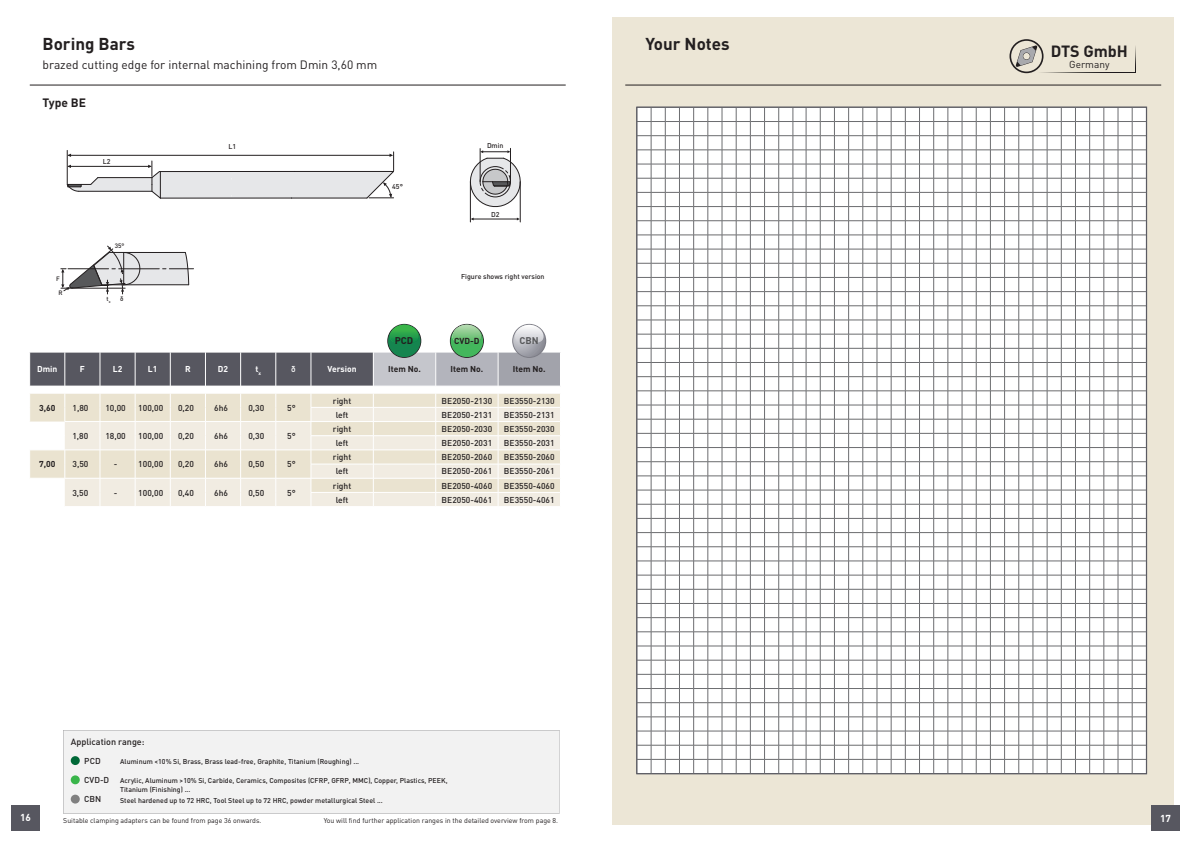
<style>
.page{position:relative;width:1191px;height:842px;background:#fff}
.page>*{position:absolute;margin:0;border:0;box-sizing:border-box;transform-origin:0 0}
.t1{font:700 17px "DIN Pro";color:#231f20}
.t2{font:700 16.1px "DIN Pro";color:#231f20}
.t3{font:12px "DIN Pro";color:#231f20}
.t4{font:700 12px "DIN Pro";color:#231f20}
.t5{font:10px "DIN Pro";color:#231f20}
.t6{font:700 10px "DIN Pro";color:#fff}
.t7{font:700 9.7px "DIN Pro";color:#231f20}
.t8{font:700 9.6px "DIN Pro";color:#57585a}
.t9{font:500 9px "DIN Pro";color:#231f20}
.t10{font:700 8.6px "DIN Pro";color:#231f20}
.t11{font:500 8.5px "DIN Pro";color:#231f20}
.t12{font:700 8.5px "DIN Pro";color:#231f20}
.t13{font:700 8.5px "DIN Pro";color:#fff}
.t14{font:500 8.5px "DIN Pro";color:#fff}
.t15{font:500 7px/8.4px "DIN Pro";color:#231f20}
.t16{font:7px "DIN Pro";color:#231f20}
.t17{font:500 6.3px "DIN Pro";color:#231f20}
</style>
<div class="page">
<div style="left:612px;top:17px;width:562px;height:808px;background:#ece6d6"></div>
<div style="left:1151px;top:805px;width:28px;height:26px;background:#575760"></div>
<div style="left:11px;top:805px;width:29px;height:26px;background:#575760"></div>
<svg style="left:1043px;top:72px;width:92px;height:1px"></svg>
<svg style="left:1135px;top:46px;width:1px;height:27px"></svg>
<svg style="left:1009px;top:39px;width:34px;height:34px"></svg>
<hr style="left:625px;top:85px;width:536px;height:1px;background:#231f20">
<hr style="left:30px;top:85px;width:536px;height:1px;background:#231f20">
<svg style="left:29px;top:352px;width:532px;height:154px;background:#d7d3cb"></svg>
<hr style="left:29px;top:478px;width:36px;height:1px;background:#fff">
<svg style="left:638px;top:107px;width:509px;height:667px;background:#eaeaeb"></svg>
<svg style="left:61px;top:246px;width:133px;height:48px"></svg>
<hr style="left:480px;top:149px;width:1px;height:33px;background:#231f20">
<hr style="left:510px;top:148px;width:1px;height:33px;background:#231f20">
<hr style="left:470px;top:182px;width:1px;height:40px;background:#231f20">
<hr style="left:520px;top:182px;width:1px;height:40px;background:#231f20">
<hr style="left:472px;top:219px;width:45px;height:1px;background:#231f20">
<svg style="left:470px;top:150px;width:50px;height:57px"></svg>
<div style="left:63px;top:730px;width:496px;height:84px;background:#f2f2f2"></div>
<div style="left:71px;top:756px;width:9px;height:9px;background:#006837;border-radius:50%"></div>
<div style="left:71px;top:775px;width:9px;height:9px;background:#39b54a;border-radius:50%"></div>
<div style="left:71px;top:795px;width:9px;height:8px;background:#808080;border-radius:50%"></div>
<div style="left:232px;top:172px;width:66px;height:26px;background:#e6e7e9"></div>
<hr style="left:68px;top:155px;width:322px;height:1px;background:#231f20">
<hr style="left:67px;top:150px;width:1px;height:34px;background:#231f20">
<hr style="left:160px;top:171px;width:134px;height:1px;background:#231f20">
<hr style="left:160px;top:198px;width:132px;height:1px;background:#231f20">
<svg style="left:290px;top:152px;width:104px;height:47px"></svg>
<svg style="left:67px;top:154px;width:169px;height:45px"></svg>
<svg style="left:450px;top:324px;width:34px;height:34px"></svg>
<div style="left:451px;top:325px;width:32px;height:32px;background:#43b75c;border-radius:16px"></div>
<svg style="left:452px;top:325px;width:29px;height:18px"></svg>
<svg style="left:387px;top:324px;width:34px;height:34px"></svg>
<div style="left:388px;top:325px;width:32px;height:32px;background:#15854f;border-radius:16px"></div>
<svg style="left:390px;top:325px;width:29px;height:17px"></svg>
<svg style="left:512px;top:324px;width:34px;height:34px"></svg>
<svg style="left:513px;top:325px;width:32px;height:32px"></svg>
<svg style="left:515px;top:325px;width:28px;height:18px"></svg>
<h1 class="t1" style="left:43px;top:32px;width:94px">Boring Bars</h1>
<h3 class="t3" style="left:43px;top:56px;width:336px">brazed cutting edge for internal machining from Dmin 3,60 mm</h3>
<h3 class="t4" style="left:43px;top:94px;width:45px">Type BE</h3>
<p class="t17" style="left:56px;top:274px;width:5px">F</p>
<p class="t17" style="left:58px;top:289px;width:6px">R</p>
<p class="t15" style="left:103px;top:157px;width:9px">L2</p>
<p class="t17" style="left:115px;top:241px;width:11px">35°</p>
<p class="t17" style="left:107px;top:294px;width:6px">t<sub>x</sub></p>
<p class="t17" style="left:120px;top:294px;width:5px">δ</p>
<p class="t15" style="left:229px;top:142px;width:9px">L1</p>
<p class="t15" style="left:392px;top:182px;width:12px">45°</p>
<p class="t15" style="left:487px;top:141px;width:18px">Dmin</p>
<p class="t15" style="left:491px;top:210px;width:10px">D2</p>
<p class="t15" style="left:461px;top:271px;width:85px">Figure shows right version</p>
<p class="t7" style="left:395px;top:334px;width:20px">PCD</p>
<p class="t10" style="left:454px;top:335px;width:27px">CVD-D</p>
<p class="t8" style="left:519px;top:334px;width:21px">CBN</p>
<p class="t13" style="left:37px;top:363px;width:22px">Dmin</p>
<p class="t13" style="left:80px;top:363px;width:7px">F</p>
<p class="t13" style="left:113px;top:363px;width:11px">L2</p>
<p class="t13" style="left:148px;top:363px;width:11px">L1</p>
<p class="t13" style="left:185px;top:363px;width:7px">R</p>
<p class="t13" style="left:218px;top:363px;width:12px">D2</p>
<p class="t13" style="left:255px;top:363px;width:7px">t<sub>x</sub></p>
<p class="t14" style="left:291px;top:363px;width:6px">δ</p>
<p class="t13" style="left:327px;top:363px;width:31px">Version</p>
<p class="t12" style="left:388px;top:363px;width:34px">Item No.</p>
<p class="t12" style="left:450px;top:363px;width:34px">Item No.</p>
<p class="t12" style="left:513px;top:363px;width:34px">Item No.</p>
<p class="t12" style="left:39px;top:402px;width:18px">3,60</p>
<p class="t11" style="left:72px;top:402px;width:17px">1,80</p>
<p class="t11" style="left:105px;top:402px;width:22px">10,00</p>
<p class="t11" style="left:138px;top:402px;width:26px">100,00</p>
<p class="t11" style="left:178px;top:402px;width:17px">0,20</p>
<p class="t11" style="left:214px;top:402px;width:15px">6h6</p>
<p class="t11" style="left:248px;top:402px;width:17px">0,30</p>
<p class="t11" style="left:287px;top:402px;width:10px">5°</p>
<p class="t11" style="left:333px;top:395px;width:20px">right</p>
<p class="t11" style="left:441px;top:395px;width:52px">BE2050-2130</p>
<p class="t11" style="left:504px;top:395px;width:52px">BE3550-2130</p>
<p class="t11" style="left:336px;top:409px;width:14px">left</p>
<p class="t11" style="left:441px;top:409px;width:52px">BE2050-2131</p>
<p class="t11" style="left:504px;top:409px;width:52px">BE3550-2131</p>
<p class="t11" style="left:72px;top:430px;width:17px">1,80</p>
<p class="t11" style="left:105px;top:430px;width:22px">18,00</p>
<p class="t11" style="left:138px;top:430px;width:26px">100,00</p>
<p class="t11" style="left:178px;top:430px;width:17px">0,20</p>
<p class="t11" style="left:214px;top:430px;width:15px">6h6</p>
<p class="t11" style="left:248px;top:430px;width:17px">0,30</p>
<p class="t11" style="left:287px;top:430px;width:10px">5°</p>
<p class="t12" style="left:39px;top:458px;width:18px">7,00</p>
<p class="t11" style="left:72px;top:458px;width:17px">3,50</p>
<p class="t11" style="left:114px;top:458px;width:5px">-</p>
<p class="t11" style="left:138px;top:458px;width:26px">100,00</p>
<p class="t11" style="left:178px;top:458px;width:17px">0,20</p>
<p class="t11" style="left:214px;top:458px;width:15px">6h6</p>
<p class="t11" style="left:248px;top:458px;width:17px">0,50</p>
<p class="t11" style="left:287px;top:458px;width:10px">5°</p>
<p class="t11" style="left:72px;top:487px;width:17px">3,50</p>
<p class="t11" style="left:114px;top:487px;width:5px">-</p>
<p class="t11" style="left:138px;top:487px;width:26px">100,00</p>
<p class="t11" style="left:178px;top:487px;width:17px">0,40</p>
<p class="t11" style="left:214px;top:487px;width:15px">6h6</p>
<p class="t11" style="left:248px;top:487px;width:17px">0,50</p>
<p class="t11" style="left:287px;top:487px;width:10px">5°</p>
<p class="t11" style="left:333px;top:423px;width:20px">right</p>
<p class="t11" style="left:441px;top:423px;width:52px">BE2050-2030</p>
<p class="t11" style="left:504px;top:423px;width:52px">BE3550-2030</p>
<p class="t11" style="left:336px;top:437px;width:14px">left</p>
<p class="t11" style="left:441px;top:437px;width:52px">BE2050-2031</p>
<p class="t11" style="left:504px;top:437px;width:52px">BE3550-2031</p>
<p class="t11" style="left:333px;top:451px;width:20px">right</p>
<p class="t11" style="left:441px;top:451px;width:52px">BE2050-2060</p>
<p class="t11" style="left:504px;top:451px;width:52px">BE3550-2060</p>
<p class="t11" style="left:336px;top:465px;width:14px">left</p>
<p class="t11" style="left:441px;top:465px;width:52px">BE2050-2061</p>
<p class="t11" style="left:504px;top:465px;width:52px">BE3550-2061</p>
<p class="t11" style="left:333px;top:480px;width:20px">right</p>
<p class="t11" style="left:441px;top:480px;width:52px">BE2050-4060</p>
<p class="t11" style="left:504px;top:480px;width:52px">BE3550-4060</p>
<p class="t11" style="left:336px;top:494px;width:14px">left</p>
<p class="t11" style="left:441px;top:494px;width:52px">BE2050-4061</p>
<p class="t11" style="left:504px;top:494px;width:52px">BE3550-4061</p>
<h1 class="t1" style="left:645px;top:32px;width:86px">Your Notes</h1>
<p class="t9" style="left:71px;top:735px;width:75px">Application range:</p>
<p class="t11" style="left:84px;top:755px;width:18px">PCD</p>
<p class="t11" style="left:84px;top:774px;width:26px">CVD-D</p>
<p class="t11" style="left:84px;top:793px;width:19px">CBN</p>
<p class="t15" style="left:120px;top:757px;width:240px">Aluminum &lt;10% Si, Brass, Brass lead-free, Graphite, Titanium (Roughing) ...</p>
<p class="t15" style="left:120px;top:776px;width:329px">Acrylic, Aluminum &gt;10% Si, Carbide, Ceramics, Composites (CFRP, GFRP, MMC), Copper, Plastics, PEEK,<br>Titanium (Finishing) ...</p>
<p class="t15" style="left:120px;top:796px;width:264px">Steel hardened up to 72 HRC, Tool Steel up to 72 HRC, powder metallurgical Steel ...</p>
<h2 class="t2" style="left:1050px;top:40px;width:79px">DTS GmbH</h2>
<p class="t5" style="left:1069px;top:57px;width:42px">Germany</p>
<p class="t6" style="left:20px;top:811px;width:12px">16</p>
<p class="t6" style="left:1160px;top:811px;width:12px">17</p>
<p class="t16" style="left:63px;top:816px;width:200px">Suitable clamping adapters can be found from page 36 onwards.</p>
<p class="t16" style="left:324px;top:816px;width:236px">You will find further application ranges in the detailed overview from page 8.</p>
</div>
